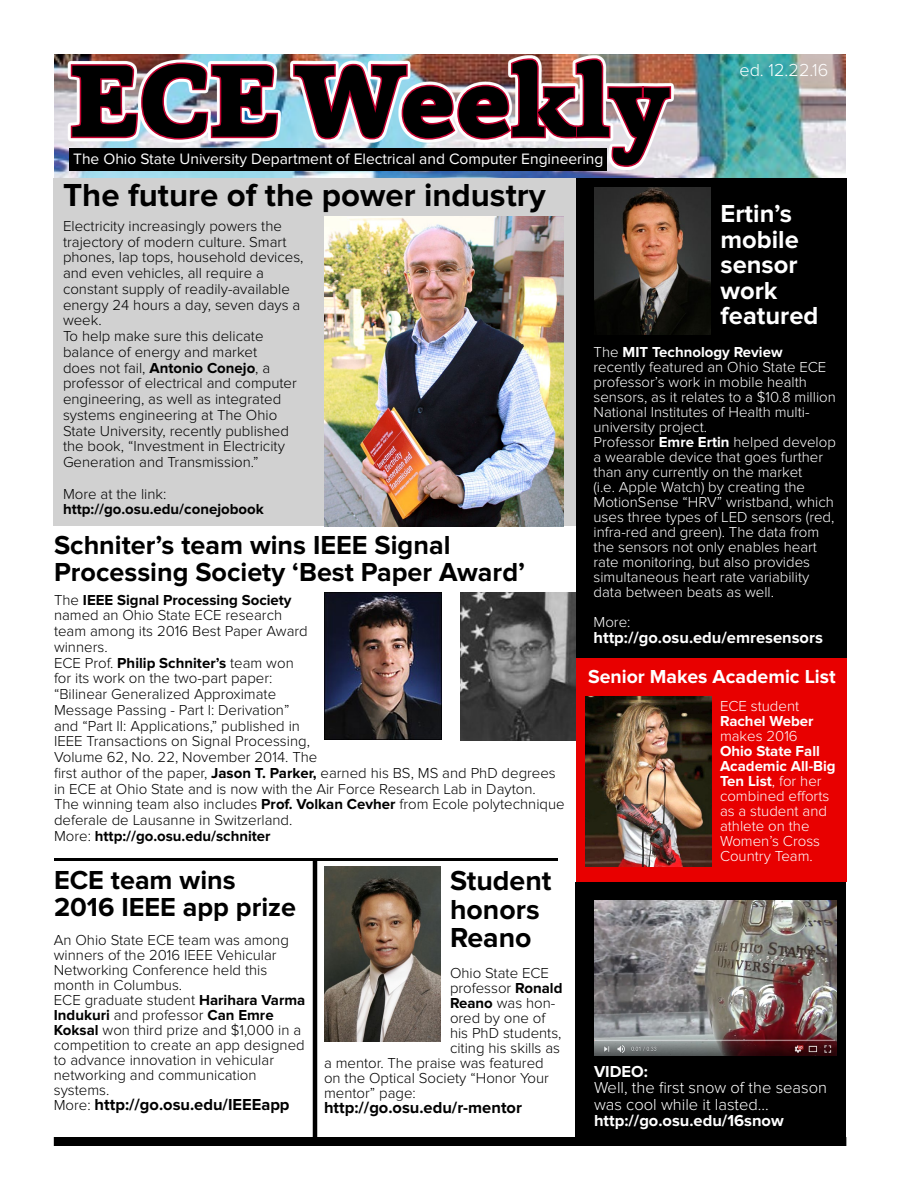
<style>
.page{position:relative;width:900px;height:1200px;background:#fff}
.page>*{position:absolute;margin:0;border:0;box-sizing:border-box;transform-origin:0 0}
.t1{font:800 105px "Capita";color:#000}
.t2{font:700 33px "Proxima Nova";color:#000}
.t3{font:700 28.5px/28.5px "Proxima Nova";color:#000}
.t4{font:700 27px/27px "Proxima Nova";color:#000}
.t5{font:700 25.5px/25.5px "Proxima Nova";color:#fff}
.t6{font:700 19.5px "Proxima Nova";color:#fff}
.t7{font:300 18px "Proxima Nova";color:#fff}
.t8{font:700 16.5px "Proxima Nova";color:#fff}
.t9{font:700 16.5px "Proxima Nova";color:#000}
.t10{font:300 16.5px/16.5px "Proxima Nova";color:#fff}
.t11{font:15.6px "Proxima Nova";color:#fff}
.t12{font:300 15px/15.8px "Proxima Nova";color:#000}
.t13{font:300 15px/15px "Proxima Nova";color:#fff}
.t14{font:700 15px "Proxima Nova";color:#000}
.t15{font:700 15px "Proxima Nova";color:#fff}
.s1{font-weight:700}
.s2{font-weight:300;font-size:15px}
</style>
<div class="page">
<img style="left:54px;top:54px;width:792px;height:124px">
<div style="left:576px;top:178px;width:270px;height:480px;background:#000"></div>
<div style="left:576px;top:658px;width:270px;height:224px;background:#e80000"></div>
<div style="left:575px;top:882px;width:271px;height:255px;background:#000"></div>
<div style="left:69px;top:148px;width:538px;height:23px;background:#000"></div>
<div style="left:54px;top:178px;width:522px;height:348px;background:#d1d1d1"></div>
<img style="left:68px;top:55px;width:606px;height:115px">
<svg style="left:69px;top:61px;width:211px;height:80px"></svg>
<svg style="left:292px;top:57px;width:381px;height:112px"></svg>
<div style="left:54px;top:1137px;width:792px;height:9px;background:#000"></div>
<hr style="left:54px;top:858px;width:503px;height:3px;background:#000">
<img style="left:324px;top:217px;width:240px;height:309px">
<img style="left:324px;top:593px;width:117px;height:146px">
<img style="left:461px;top:593px;width:115px;height:147px">
<img style="left:594px;top:900px;width:243px;height:155px">
<img style="left:594px;top:187px;width:117px;height:148px">
<hr style="left:313px;top:858px;width:4px;height:279px;background:#000">
<img style="left:585px;top:696px;width:126px;height:170px">
<img style="left:324px;top:866px;width:117px;height:176px">
<h1 class="t1" style="left:70px;top:26px;width:601px">ECE Weekly</h1>
<p class="t11" style="left:73px;top:150px;width:532px">The Ohio State University Department of Electrical and Computer Engineering</p>
<p class="t7" style="left:740px;top:60px;width:90px">ed. 12.22.16</p>
<h2 class="t2" style="left:63px;top:176px;width:484px">The future of the power industry</h2>
<p class="t12" style="left:63px;top:218px;width:242px">Electricity increasingly powers the trajectory of modern culture. Smart phones, lap tops, household devices, and even vehicles, all require a constant supply of readily-available energy 24 hours a day, seven days a week.<br>To help make sure this delicate balance of energy and market<br>does not fail, <span class="s1">Antonio Conejo</span>, a professor of electrical and computer engineering, as well as integrated systems engineering at The Ohio<br>State University, recently published the book, “Investment in Electricity<br>Generation and Transmission.”</p>
<p class="t12" style="left:63px;top:486px;width:105px">More at the link:</p>
<p class="t14" style="left:63px;top:501px;width:202px">http://go.osu.edu/conejobook</p>
<h3 class="t4" style="left:54px;top:532px;width:473px">Schniter’s team wins IEEE Signal<br>Processing Society ‘Best Paper Award’</h3>
<p class="t12" style="left:54px;top:592px;width:512px">The <span class="s1">IEEE Signal Processing Society<br></span>named an Ohio State ECE research<br>team among its 2016 Best Paper Award<br>winners.<br>ECE Prof. <span class="s1">Philip Schniter’s</span> team won<br>for its work on the two-part paper:<br>“Bilinear Generalized Approximate<br>Message Passing - Part I: Derivation”<br>and “Part II: Applications,” published in<br>IEEE Transactions on Signal Processing,<br>Volume 62, No. 22, November 2014. The<br>first author of the paper, <span class="s1">Jason T. Parker,</span> earned his BS, MS and PhD degrees in ECE at Ohio State and is now with the Air Force Research Lab in Dayton.<br>The winning team also includes <span class="s1">Prof. Volkan Cevher</span> from Ecole polytechnique deferale de Lausanne in Switzerland.<br>More: <span class="s1">http://go.osu.edu/schniter</span></p>
<h3 class="t4" style="left:54px;top:867px;width:244px">ECE team wins<br>2016 IEEE app prize</h3>
<p class="t12" style="left:54px;top:933px;width:253px;line-height:15px">An Ohio State ECE team was among winners of the 2016 IEEE Vehicular<br>Networking Conference held this month in Columbus.<br>ECE graduate student <span class="s1">Harihara Varma<br>Indukuri</span> and professor <span class="s1">Can Emre<br>Koksal</span> won third prize and $1,000 in a competition to create an app designed to advance innovation in vehicular networking and communication systems.</p>
<p class="t9" style="left:54px;top:1095px;width:237px"><span class="s2">More:</span> http://go.osu.edu/IEEEapp</p>
<h3 class="t3" style="left:450px;top:867px;width:103px">Student honors<br>Reano</h3>
<p class="t12" style="left:450px;top:965px;width:101px">Ohio State ECE</p>
<p class="t12" style="left:450px;top:980px;width:114px">professor <span class="s1">Ronald</span></p>
<p class="t12" style="left:450px;top:995px;width:107px"><span class="s1">Reano</span> was hon-</p>
<p class="t12" style="left:450px;top:1010px;width:97px">ored by one of</p>
<p class="t12" style="left:450px;top:1025px;width:113px">his PhD students,</p>
<p class="t12" style="left:450px;top:1040px;width:112px">citing his skills as</p>
<p class="t12" style="left:324px;top:1055px;width:221px">a mentor. The praise was featured</p>
<p class="t12" style="left:324px;top:1070px;width:226px">on the Optical Society “Honor Your</p>
<p class="t12" style="left:324px;top:1085px;width:93px">mentor” page:</p>
<p class="t9" style="left:324px;top:1098px;width:199px">http://go.osu.edu/r-mentor</p>
<h3 class="t5" style="left:721px;top:202px;width:99px">Ertin’s mobile sensor work featured</h3>
<p class="t13" style="left:594px;top:345px;width:244px">The <span class="s1">MIT Technology Review </span>recently featured an Ohio State ECE professor’s work in mobile health sensors, as it relates to a $10.8 million National Institutes of Health multi&shy;university project.<br>Professor <span class="s1">Emre Ertin</span> helped develop a wearable device that goes further than any currently on the market<br>(i.e. Apple Watch) by creating the MotionSense “HRV” wristband, which uses three types of LED sensors (red, infra-red and green). The data from the sensors not only enables heart rate monitoring, but also provides simultaneous heart rate variability data between beats as well.</p>
<p class="t13" style="left:594px;top:615px;width:38px">More:</p>
<p class="t8" style="left:594px;top:628px;width:231px">http://go.osu.edu/emresensors</p>
<h3 class="t6" style="left:588px;top:665px;width:249px">Senior Makes Academic List</h3>
<p class="t13" style="left:720px;top:699px;width:81px">ECE student</p>
<p class="t15" style="left:720px;top:712px;width:95px">Rachel Weber</p>
<p class="t13" style="left:720px;top:729px;width:79px">makes 2016</p>
<p class="t13" style="left:720px;top:744px;width:117px"><span class="s1">Ohio State Fall<br>Academic All-Big<br>Ten List</span>, for her combined efforts as a student and athlete on the<br>Women’s Cross<br>Country Team.</p>
<p class="t8" style="left:594px;top:1062px;width:56px">VIDEO:</p>
<p class="t10" style="left:594px;top:1079px;width:235px">Well, the first snow of the season was cool while it lasted...</p>
<p class="t8" style="left:594px;top:1111px;width:191px">http://go.osu.edu/16snow</p>
</div>
